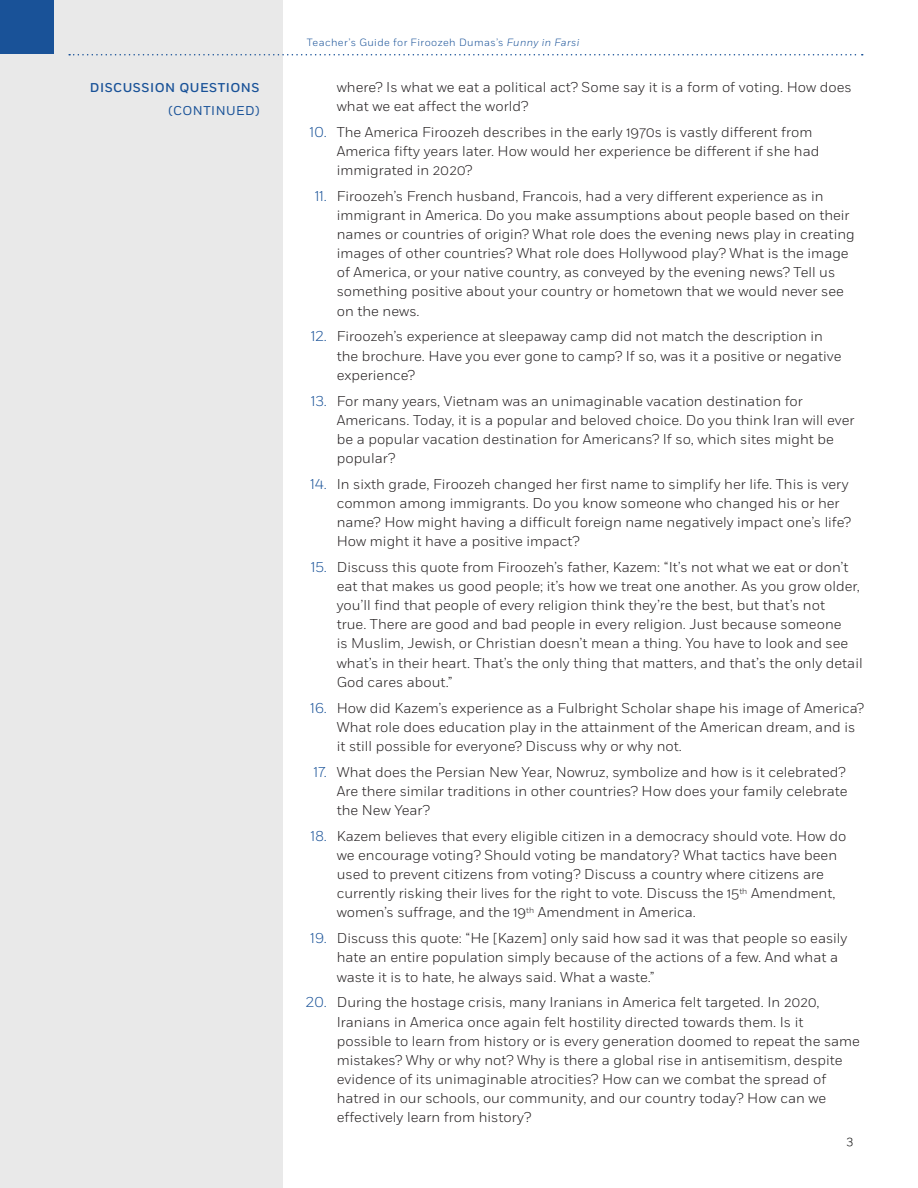
<style>
.page{position:relative;width:918px;height:1188px;background:#fff}
.page>*{position:absolute;margin:0;border:0;box-sizing:border-box;transform-origin:0 0}
.t1{font:300 14.25px/19px "Fort";color:#231f20}
.t2{font:500 12.75px "Fort";letter-spacing:.04em;color:#195298}
.t3{font:12.75px "Fort";letter-spacing:.04em;color:#195298}
.t4{font:300 12px "Fort";color:#000}
.t5{font:300 10.5px "Fort";letter-spacing:.04em;color:#195298}
.s1{font-style:italic}
.s2{color:#195298}
</style>
<div class="page">
<div style="left:0;top:0;width:283px;height:1188px;background:#e9e9e9"></div>
<div style="left:0;top:0;width:53px;height:54px;background:#195298"></div>
<svg style="left:69px;top:54px;width:794px;height:2px"></svg>
<p class="t2" style="left:90px;top:80px;width:171px">DISCUSSION QUESTIONS</p>
<p class="t3" style="left:168px;top:103px;width:93px">(CONTINUED)</p>
<p class="t5" style="left:307px;top:36px;width:274px">Teacher’s Guide for Firoozeh Dumas’s <span class="s1">Funny in Farsi</span></p>
<p class="t1" style="left:337px;top:77px;width:517px">where? Is what we eat a political act? Some say it is a form of voting. How does what we eat affect the world?</p>
<p class="t1" style="left:337px;top:122px;width:484px;text-indent:-27px"><span class="s2">10.</span> The America Firoozeh describes in the early 1970s is vastly different from<br>America fifty years later. How would her experience be different if she had immigrated in 2020?</p>
<p class="t1" style="left:337px;top:186px;width:519px;text-indent:-22px"><span class="s2">11.</span> Firoozeh’s French husband, Francois, had a very different experience as in immigrant in America. Do you make assumptions about people based on their names or countries of origin? What role does the evening news play in creating images of other countries? What role does Hollywood play? What is the image of America, or your native country, as conveyed by the evening news? Tell us something positive about your country or hometown that we would never see on the news.</p>
<p class="t1" style="left:337px;top:327px;width:506px;text-indent:-26px"><span class="s2">12.</span> Firoozeh’s experience at sleepaway camp did not match the description in the brochure. Have you ever gone to camp? If so, was it a positive or negative experience?</p>
<p class="t1" style="left:337px;top:391px;width:519px;text-indent:-26px"><span class="s2">13.</span> For many years, Vietnam was an unimaginable vacation destination for Americans. Today, it is a popular and beloved choice. Do you think Iran will ever be a popular vacation destination for Americans? If so, which sites might be popular?</p>
<p class="t1" style="left:337px;top:474px;width:516px;text-indent:-26px"><span class="s2">14.</span> In sixth grade, Firoozeh changed her first name to simplify her life. This is very common among immigrants. Do you know someone who changed his or her name? How might having a difficult foreign name negatively impact one’s life?<br>How might it have a positive impact?</p>
<p class="t1" style="left:337px;top:558px;width:527px;text-indent:-26px"><span class="s2">15.</span> Discuss this quote from Firoozeh’s father, Kazem: “It’s not what we eat or don’t eat that makes us good people; it’s how we treat one another. As you grow older, you’ll find that people of every religion think they’re the best, but that’s not<br>true. There are good and bad people in every religion. Just because someone<br>is Muslim, Jewish, or Christian doesn’t mean a thing. You have to look and see what’s in their heart. That’s the only thing that matters, and that’s the only detail God cares about.”</p>
<p class="t1" style="left:337px;top:698px;width:529px;text-indent:-26px"><span class="s2">16.</span> How did Kazem’s experience as a Fulbright Scholar shape his image of America?<br>What role does education play in the attainment of the American dream, and is it still possible for everyone? Discuss why or why not.</p>
<p class="t1" style="left:337px;top:762px;width:512px;text-indent:-23px"><span class="s2">17.</span> What does the Persian New Year, Nowruz, symbolize and how is it celebrated?<br>Are there similar traditions in other countries? How does your family celebrate the New Year?</p>
<p class="t1" style="left:337px;top:826px;width:511px;text-indent:-26px"><span class="s2">18.</span> Kazem believes that every eligible citizen in a democracy should vote. How do we encourage voting? Should voting be mandatory? What tactics have been used to prevent citizens from voting? Discuss a country where citizens are currently risking their lives for the right to vote. Discuss the 15<sup>th</sup> Amendment, women’s suffrage, and the 19<sup>th</sup> Amendment in America.</p>
<p class="t1" style="left:337px;top:929px;width:512px;text-indent:-26px"><span class="s2">19.</span> Discuss this quote: “He [Kazem] only said how sad it was that people so easily hate an entire population simply because of the actions of a few. And what a waste it is to hate, he always said. What a waste.”</p>
<p class="t1" style="left:337px;top:993px;width:525px;text-indent:-31px"><span class="s2">20.</span> During the hostage crisis, many Iranians in America felt targeted. In 2020, Iranians in America once again felt hostility directed towards them. Is it possible to learn from history or is every generation doomed to repeat the same mistakes? Why or why not? Why is there a global rise in antisemitism, despite evidence of its unimaginable atrocities? How can we combat the spread of hatred in our schools, our community, and our country today? How can we effectively learn from history?</p>
<p class="t4" style="left:847px;top:1133px;width:8px">3</p>
</div>
